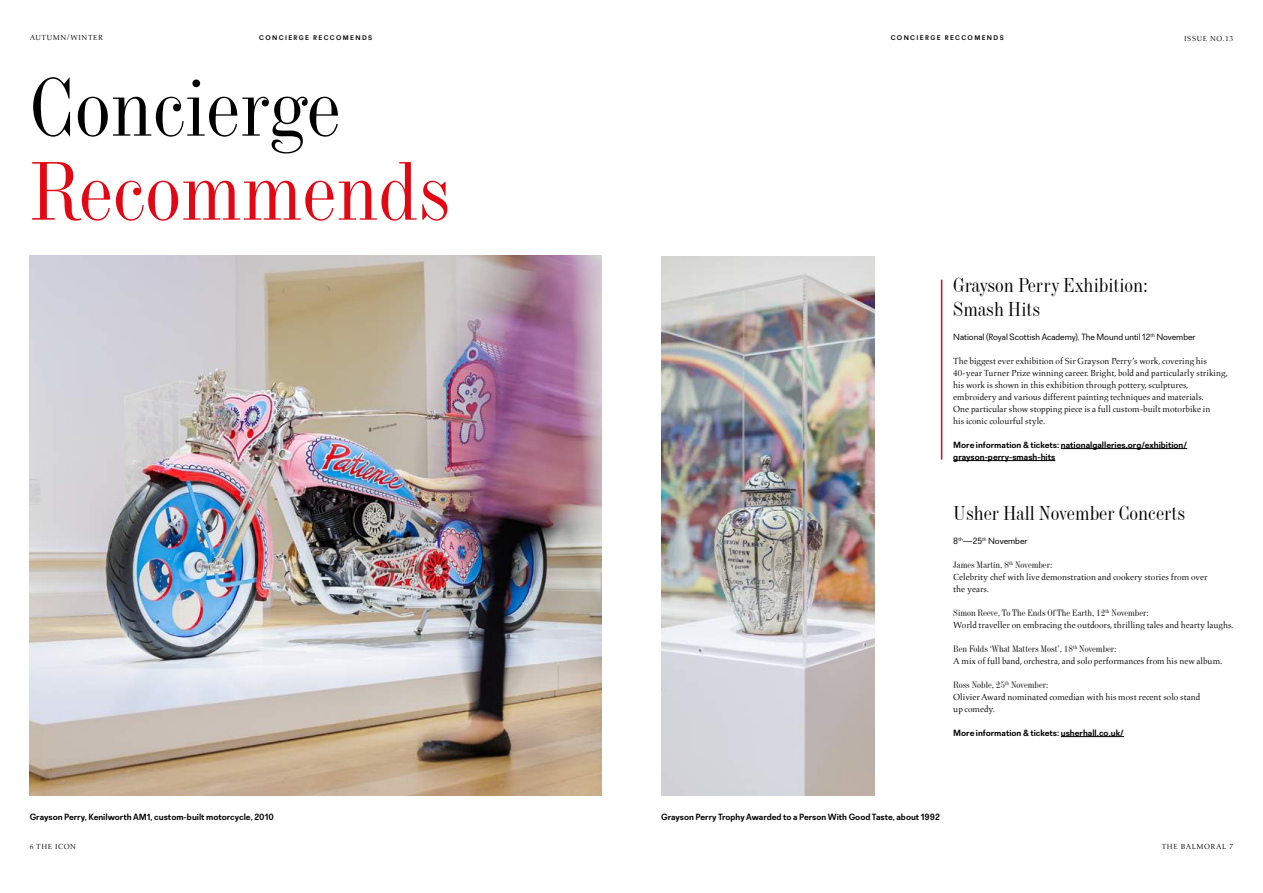
<style>
.page{position:relative;width:1263px;height:893px;background:#fff}
.page>*{position:absolute;margin:0;border:0;box-sizing:border-box;transform-origin:0 0}
.t1{font:81px "Industrial 736 BT";color:#e30613}
.t2{font:81px "Industrial 736 BT";color:#000}
.t3{font:19.5px/24px "Industrial 736 BT";color:#000}
.t4{font:9px/12px "Aldus LT";color:#000}
.t5{font:700 9px/12px "Recta";color:#000}
.t6{font:9px "Industrial 736 BT";color:#000}
.t7{font:9px "Recta";color:#000}
.t8{font:7.5px "Aldus LT";letter-spacing:.08em;color:#000}
.t9{font:700 6.75px "Recta";letter-spacing:.2em;color:#000}
</style>
<div class="page">
<img style="left:30px;top:256px;width:572px;height:540px">
<hr style="left:1061px;top:448px;width:126px;height:1px;background:#000">
<hr style="left:953px;top:460px;width:102px;height:1px;background:#000">
<hr style="left:1061px;top:736px;width:63px;height:1px;background:#000">
<img style="left:661px;top:256px;width:213px;height:540px">
<hr style="left:941px;top:280px;width:1px;height:180px;background:#e30613">
<p class="t8" style="left:30px;top:33px;width:75px">AUTUMN/WINTER</p>
<p class="t8" style="left:1184px;top:34px;width:51px">ISSUE NO.13</p>
<p class="t9" style="left:259px;top:34px;width:114px">CONCIERGE RECCOMENDS</p>
<p class="t9" style="left:891px;top:34px;width:114px">CONCIERGE RECCOMENDS</p>
<h1 class="t2" style="left:30px;top:56px;width:312px">Concierge</h1>
<h1 class="t1" style="left:30px;top:140px;width:422px">Recommends</h1>
<h2 class="t3" style="left:953px;top:272px;width:196px">Grayson Perry Exhibition:<br>Smash Hits</h2>
<p class="t7" style="left:953px;top:331px;width:244px">National (Royal Scottish Academy), The Mound until 12<sup>th</sup> November</p>
<p class="t4" style="left:953px;top:355px;width:276px">The biggest ever exhibition of Sir Grayson Perry’s work, covering his 40-year Turner Prize winning career. Bright, bold and particularly striking, his work is shown in this exhibition through pottery, sculptures, embroidery and various different painting techniques and materials.<br>One particular show stopping piece is a full custom-built motorbike in<br>his iconic colourful style.</p>
<p class="t5" style="left:953px;top:438px;width:235px">More information &amp; tickets: nationalgalleries.org/exhibition/ grayson-perry-smash-hits</p>
<h2 class="t3" style="left:953px;top:500px;width:233px">Usher Hall November Concerts</h2>
<p class="t7" style="left:953px;top:535px;width:76px">8<sup>th</sup>—25<sup>th</sup> November</p>
<p class="t6" style="left:953px;top:559px;width:101px">James Martin, 8<sup>th</sup> November:</p>
<p class="t4" style="left:953px;top:571px;width:256px">Celebrity chef with live demonstration and cookery stories from over the years.</p>
<p class="t6" style="left:953px;top:607px;width:197px">Simon Reeve, To The Ends Of The Earth, 12<sup>th</sup> November:</p>
<p class="t4" style="left:953px;top:619px;width:282px">World traveller on embracing the outdoors, thrilling tales and hearty laughs.</p>
<p class="t6" style="left:953px;top:643px;width:165px">Ben Folds ‘What Matters Most’, 18<sup>th</sup> November:</p>
<p class="t4" style="left:953px;top:655px;width:271px">A mix of full band, orchestra, and solo performances from his new album.</p>
<p class="t6" style="left:953px;top:679px;width:97px">Ross Noble, 25<sup>th</sup> November:</p>
<p class="t4" style="left:953px;top:691px;width:248px">Olivier Award nominated comedian with his most recent solo stand up comedy.</p>
<p class="t5" style="left:953px;top:726px;width:172px">More information &amp; tickets: usherhall.co.uk/</p>
<p class="t5" style="left:30px;top:810px;width:246px">Grayson Perry, Kenilworth AM1, custom-built motorcycle, 2010</p>
<p class="t5" style="left:661px;top:810px;width:280px">Grayson Perry Trophy Awarded to a Person With Good Taste, about 1992</p>
<p class="t8" style="left:30px;top:843px;width:48px">6 THE ICON</p>
<p class="t8" style="left:1162px;top:843px;width:73px">THE BALMORAL 7</p>
</div>
